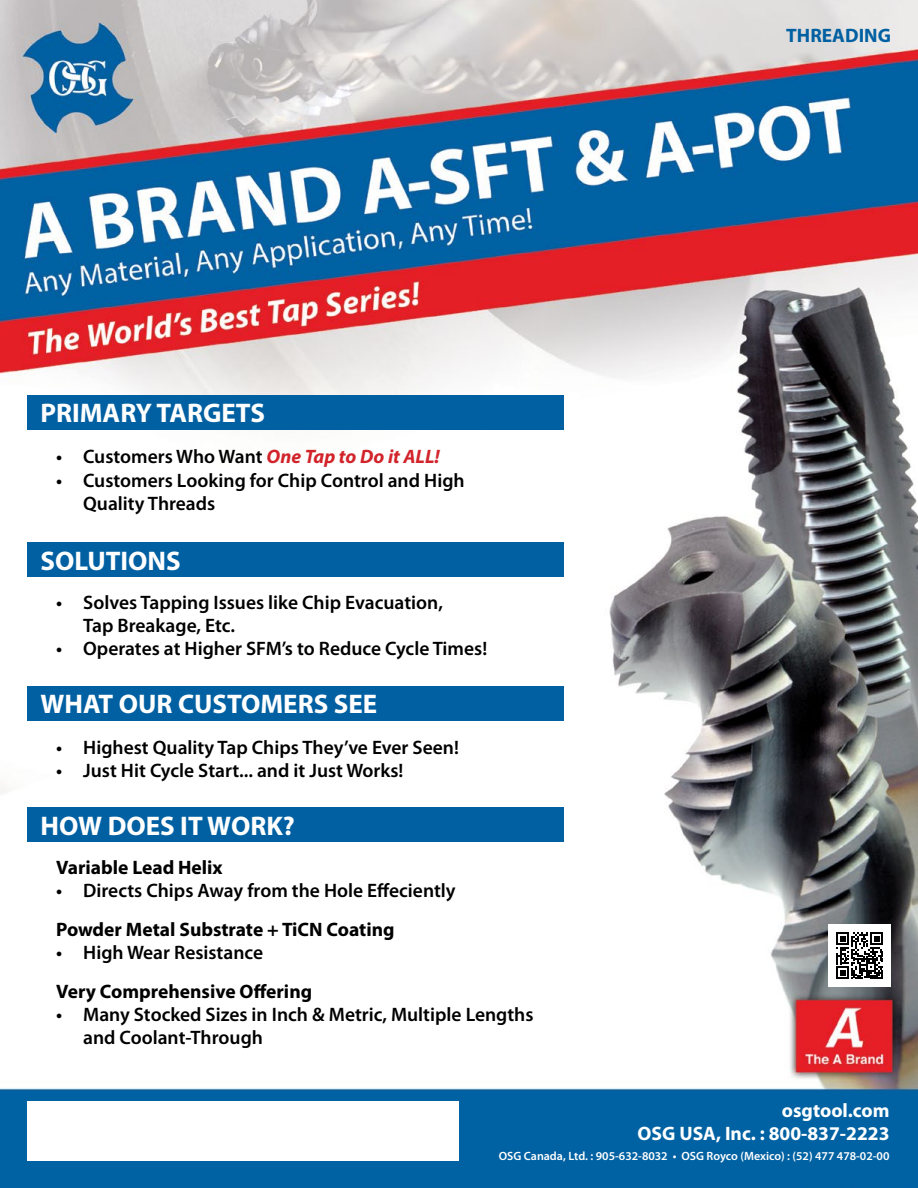
<style>
.page{position:relative;width:918px;height:1188px;background:#fff}
.page>*{position:absolute;margin:0;border:0;box-sizing:border-box;transform-origin:0 0}
.t1{font:700 27px "Myriad Pro";color:#fff}
.t2{font:600 19.5px/23.4px "Myriad Pro";color:#000}
.t3{font:700 19.5px "Myriad Pro";color:#000}
.t4{font:700 19.5px/23.4px "Myriad Pro";color:#fff;text-align:right}
.t5{font:700 19.5px "Myriad Pro";color:#0060a2}
.t6{font:600 12px "Myriad Pro";color:#fff}
.s1{font-weight:700;font-style:italic;color:#d2232a}
</style>
<div class="page">
<img style="left:0;top:0;width:918px;height:1188px">
<div style="left:27px;top:395px;width:537px;height:34px;background:#0060a2"></div>
<div style="left:27px;top:542px;width:537px;height:35px;background:#0060a2"></div>
<div style="left:27px;top:686px;width:537px;height:34px;background:#0060a2"></div>
<div style="left:27px;top:808px;width:537px;height:34px;background:#0060a2"></div>
<div style="left:27px;top:1101px;width:432px;height:59px;background:#fff"></div>
<div style="left:828px;top:924px;width:63px;height:63px;background:#fff"></div>
<svg style="left:836px;top:932px;width:47px;height:47px"></svg>
<h1 class="t1" style="left:40px;top:396px;width:226px">PRIMARY TARGETS</h1>
<p class="t2" style="left:56px;top:445px;width:385px">• Customers Who Want <span class="s1">One Tap to Do it ALL!</span></p>
<p class="t2" style="left:83px;top:468px;width:383px;text-indent:-27px">• Customers Looking for Chip Control and High<br>Quality Threads</p>
<h1 class="t1" style="left:40px;top:543px;width:142px">SOLUTIONS</h1>
<p class="t2" style="left:83px;top:590px;width:361px;text-indent:-27px">• Solves Tapping Issues like Chip Evacuation,<br>Tap Breakage, Etc.</p>
<p class="t2" style="left:56px;top:637px;width:433px">• Operates at Higher SFM’s to Reduce Cycle Times!</p>
<h1 class="t1" style="left:40px;top:686px;width:338px">WHAT OUR CUSTOMERS SEE</h1>
<p class="t2" style="left:56px;top:735px;width:404px">• Highest Quality Tap Chips They’ve Ever Seen!</p>
<p class="t2" style="left:56px;top:758px;width:349px">• Just Hit Cycle Start... and it Just Works!</p>
<h1 class="t1" style="left:40px;top:808px;width:256px">HOW DOES IT WORK?</h1>
<p class="t3" style="left:56px;top:855px;width:168px">Variable Lead Helix</p>
<p class="t2" style="left:56px;top:879px;width:401px">• Directs Chips Away from the Hole Effeciently</p>
<p class="t3" style="left:56px;top:917px;width:340px">Powder Metal Substrate + TiCN Coating</p>
<p class="t2" style="left:56px;top:941px;width:209px">• High Wear Resistance</p>
<p class="t3" style="left:56px;top:978px;width:258px">Very Comprehensive Offering</p>
<p class="t2" style="left:83px;top:1002px;width:452px;text-indent:-27px">• Many Stocked Sizes in Inch &amp; Metric, Multiple Lengths and Coolant-Through</p>
<p class="t5" style="left:786px;top:22px;width:106px">THREADING</p>
<p class="t4" style="left:638px;top:1098px;width:253px">osgtool.com<br>OSG USA, Inc. : 800-837-2223</p>
<p class="t6" style="left:499px;top:1148px;width:392px">OSG Canada, Ltd. : 905-632-8032 • OSG Royco (Mexico) : (52) 477 478-02-00</p>
</div>
